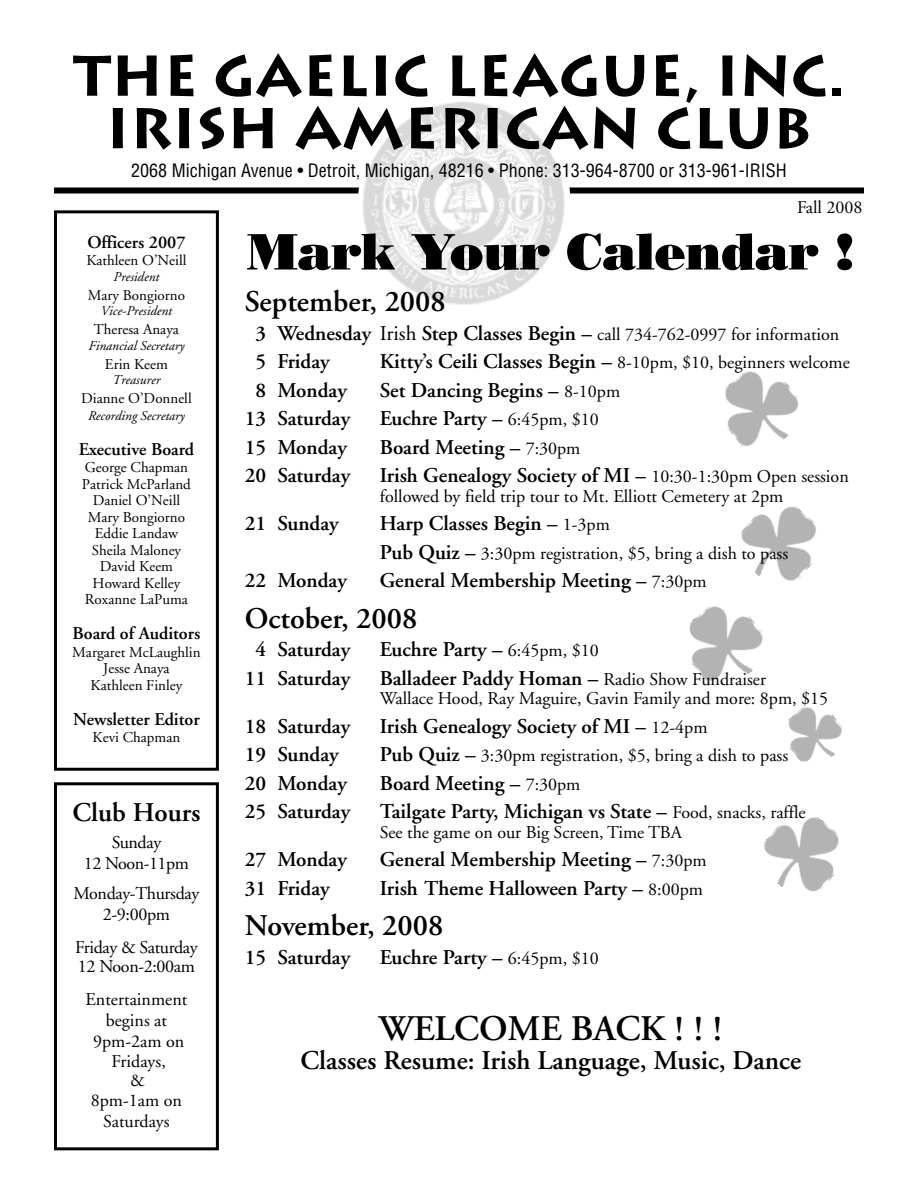
<style>
.page{position:relative;width:918px;height:1188px;background:#fff}
.page>*{position:absolute;margin:0;border:0;box-sizing:border-box;transform-origin:0 0}
.t1{font:700 57px/52.5px "Lithos";color:#000;text-align:center}
.t2{font:51px "Bodoni Poster";letter-spacing:-.015em;color:#000}
.t3{font:600 36px "Adobe Garamond";color:#000}
.t4{font:600 30px "Adobe Garamond";color:#000}
.t5{font:600 27px "Adobe Garamond";color:#000}
.t6{font:600 21px "Adobe Garamond";color:#000}
.t7{font:18px/20.2px "Adobe Garamond";color:#000;text-align:center}
.t8{font:condensed 18px "Helvetica";color:#000}
.t9{font:600 18px "Adobe Garamond";color:#000}
.t10{font:18px/21px "Adobe Garamond";letter-spacing:-.02em;color:#000;text-align:center}
.t11{font:18px/21px "Adobe Garamond";letter-spacing:-.025em;color:#000;text-align:center}
.t12{font:15px/16.5px "Adobe Garamond";color:#000;text-align:center}
.t13{font:italic 13.5px "Adobe Garamond";color:#000}
.s1{font-weight:600;font-size:21px;color:#fff}
.s2{font-weight:600;font-size:21px}
.s3{font-size:21px}
.s4{color:#fff}
.s5{font-weight:400;font-size:18px}
</style>
<div class="page">
<div style="left:54px;top:210px;width:165px;height:561px;border:3px solid #000"></div>
<img style="left:725px;top:371px;width:74px;height:75px">
<img style="left:788px;top:706px;width:55px;height:56px">
<img style="left:763px;top:817px;width:76px;height:75px">
<img style="left:689px;top:606px;width:74px;height:75px">
<img style="left:741px;top:506px;width:75px;height:75px">
<div style="left:54px;top:188px;width:810px;height:6px;background:#000"></div>
<img style="left:360px;top:101px;width:209px;height:204px">
<div style="left:54px;top:782px;width:165px;height:368px;border:3px solid #000"></div>
<h1 class="t1" style="left:73px;top:50px;width:773px">THE GAELIC LEAGUE, INC.<br>IRISH AMERICAN CLUB</h1>
<p class="t8" style="left:131px;top:160px;width:657px">2068 Michigan Avenue • Detroit, Michigan, 48216 • Phone: 313-964-8700 or 313-961-IRISH</p>
<p class="t9" style="left:87px;top:235px;width:100px">Officers 2007</p>
<p class="t12" style="left:86px;top:253px;width:102px">Kathleen O’Neill</p>
<p class="t13" style="left:114px;top:271px;width:47px">President</p>
<p class="t12" style="left:88px;top:288px;width:99px">Mary Bongiorno</p>
<p class="t13" style="left:101px;top:305px;width:73px">Vice-President</p>
<p class="t12" style="left:94px;top:322px;width:87px">Theresa Anaya</p>
<p class="t13" style="left:89px;top:340px;width:97px">Financial Secretary</p>
<p class="t12" style="left:105px;top:357px;width:65px">Erin Keem</p>
<p class="t13" style="left:112px;top:374px;width:49px">Treasurer</p>
<p class="t12" style="left:81px;top:391px;width:112px">Dianne O’Donnell</p>
<p class="t13" style="left:88px;top:410px;width:98px">Recording Secretary</p>
<p class="t9" style="left:79px;top:442px;width:117px">Executive Board</p>
<p class="t12" style="left:82px;top:460px;width:110px">George Chapman<br>Patrick McParland<br>Daniel O’Neill<br>Mary Bongiorno<br>Eddie Landaw<br>Sheila Maloney<br>David Keem<br>Howard Kelley<br>Roxanne LaPuma</p>
<p class="t9" style="left:73px;top:626px;width:129px">Board of Auditors</p>
<p class="t12" style="left:72px;top:645px;width:130px">Margaret McLaughlin<br>Jesse Anaya<br>Kathleen Finley</p>
<p class="t9" style="left:73px;top:712px;width:128px">Newsletter Editor</p>
<p class="t12" style="left:93px;top:730px;width:89px">Kevi Chapman</p>
<p class="t5" style="left:72px;top:801px;width:130px">Club Hours</p>
<p class="t11" style="left:84px;top:833px;width:107px">Sunday<br>12 Noon-11pm</p>
<p class="t10" style="left:74px;top:884px;width:127px">Monday-Thursday<br>2-9:00pm</p>
<p class="t10" style="left:75px;top:939px;width:124px;line-height:19.5px;text-align:left">Friday &amp; Saturday<br>12 Noon-2:00am</p>
<p class="t7" style="left:86px;top:991px;width:103px">Entertainment begins at<br>9pm-2am on<br>Fridays,<br>&amp;<br>8pm-1am on<br>Saturdays</p>
<p class="t7" style="left:797px;top:198px;width:67px">Fall 2008</p>
<h2 class="t2" style="left:247px;top:222px;width:609px">Mark Your Calendar !</h2>
<h3 class="t4" style="left:245px;top:290px;width:203px">September, 2008</h3>
<p class="t7" style="left:245px;top:326px;width:596px"><span class="s1">1</span><span class="s2">3 Wednesday</span> <span class="s3">Irish</span> <span class="s2">Step Classes Begin –</span> call 734-762-0997 for information</p>
<p class="t6" style="left:245px;top:353px;width:86px"><span class="s4">1</span>5 Friday</p>
<p class="t7" style="left:380px;top:354px;width:472px"><span class="s2">Kitty’s Ceili Classes Begin –</span> 8-10pm, $10, beginners welcome</p>
<p class="t6" style="left:245px;top:382px;width:103px"><span class="s4">1</span>8 Monday</p>
<p class="t6" style="left:380px;top:382px;width:242px">Set Dancing Begins – <span class="s5">8-10pm</span></p>
<p class="t6" style="left:245px;top:410px;width:107px">13 Saturday</p>
<p class="t6" style="left:380px;top:410px;width:220px">Euchre Party – <span class="s5">6:45pm, $10</span></p>
<p class="t6" style="left:245px;top:439px;width:103px">15 Monday</p>
<p class="t6" style="left:380px;top:439px;width:202px">Board Meeting – <span class="s5">7:30pm</span></p>
<p class="t6" style="left:245px;top:467px;width:107px">20 Saturday</p>
<p class="t6" style="left:380px;top:467px;width:470px">Irish Genealogy Society of MI – <span class="s5">10:30-1:30pm Open session</span></p>
<p class="t7" style="left:380px;top:488px;width:405px">followed by field trip tour to Mt. Elliott Cemetery at 2pm</p>
<p class="t6" style="left:245px;top:515px;width:95px">21 Sunday</p>
<p class="t6" style="left:380px;top:515px;width:232px">Harp Classes Begin – <span class="s5">1-3pm</span></p>
<p class="t7" style="left:380px;top:545px;width:410px"><span class="s2">Pub Quiz –</span> 3:30pm registration, $5, bring a dish to pass</p>
<p class="t6" style="left:245px;top:572px;width:103px">22 Monday</p>
<p class="t6" style="left:380px;top:572px;width:328px">General Membership Meeting – <span class="s5">7:30pm</span></p>
<h3 class="t4" style="left:245px;top:607px;width:174px">October, 2008</h3>
<p class="t6" style="left:256px;top:641px;width:96px">4 Saturday</p>
<p class="t6" style="left:380px;top:641px;width:220px">Euchre Party – <span class="s5">6:45pm, $10</span></p>
<p class="t6" style="left:245px;top:670px;width:107px">11 Saturday</p>
<p class="t6" style="left:380px;top:670px;width:388px">Balladeer Paddy Homan – <span class="s5">Radio Show Fundraiser</span></p>
<p class="t7" style="left:380px;top:690px;width:450px">Wallace Hood, Ray Maguire, Gavin Family and more: 8pm, $15</p>
<p class="t6" style="left:245px;top:718px;width:107px">18 Saturday</p>
<p class="t6" style="left:380px;top:718px;width:329px">Irish Genealogy Society of MI – <span class="s5">12-4pm</span></p>
<p class="t6" style="left:245px;top:746px;width:95px">19 Sunday</p>
<p class="t7" style="left:380px;top:747px;width:410px"><span class="s2">Pub Quiz –</span> 3:30pm registration, $5, bring a dish to pass</p>
<p class="t6" style="left:245px;top:775px;width:103px">20 Monday</p>
<p class="t6" style="left:380px;top:775px;width:202px">Board Meeting – <span class="s5">7:30pm</span></p>
<p class="t6" style="left:245px;top:803px;width:107px">25 Saturday</p>
<p class="t6" style="left:380px;top:803px;width:427px">Tailgate Party, Michigan vs State – <span class="s5">Food, snacks, raffle</span></p>
<p class="t7" style="left:380px;top:824px;width:304px">See the game on our Big Screen, Time TBA</p>
<p class="t6" style="left:245px;top:851px;width:103px">27 Monday</p>
<p class="t6" style="left:380px;top:851px;width:328px">General Membership Meeting – <span class="s5">7:30pm</span></p>
<p class="t6" style="left:245px;top:880px;width:86px">31 Friday</p>
<p class="t6" style="left:380px;top:880px;width:325px">Irish Theme Halloween Party – <span class="s5">8:00pm</span></p>
<h3 class="t4" style="left:245px;top:914px;width:200px">November, 2008</h3>
<p class="t6" style="left:245px;top:949px;width:107px">15 Saturday</p>
<p class="t6" style="left:380px;top:949px;width:220px">Euchre Party – <span class="s5">6:45pm, $10</span></p>
<h3 class="t3" style="left:379px;top:1015px;width:345px">WELCOME BACK ! ! !</h3>
<p class="t5" style="left:300px;top:1050px;width:502px">Classes Resume: Irish Language, Music, Dance</p>
</div>
